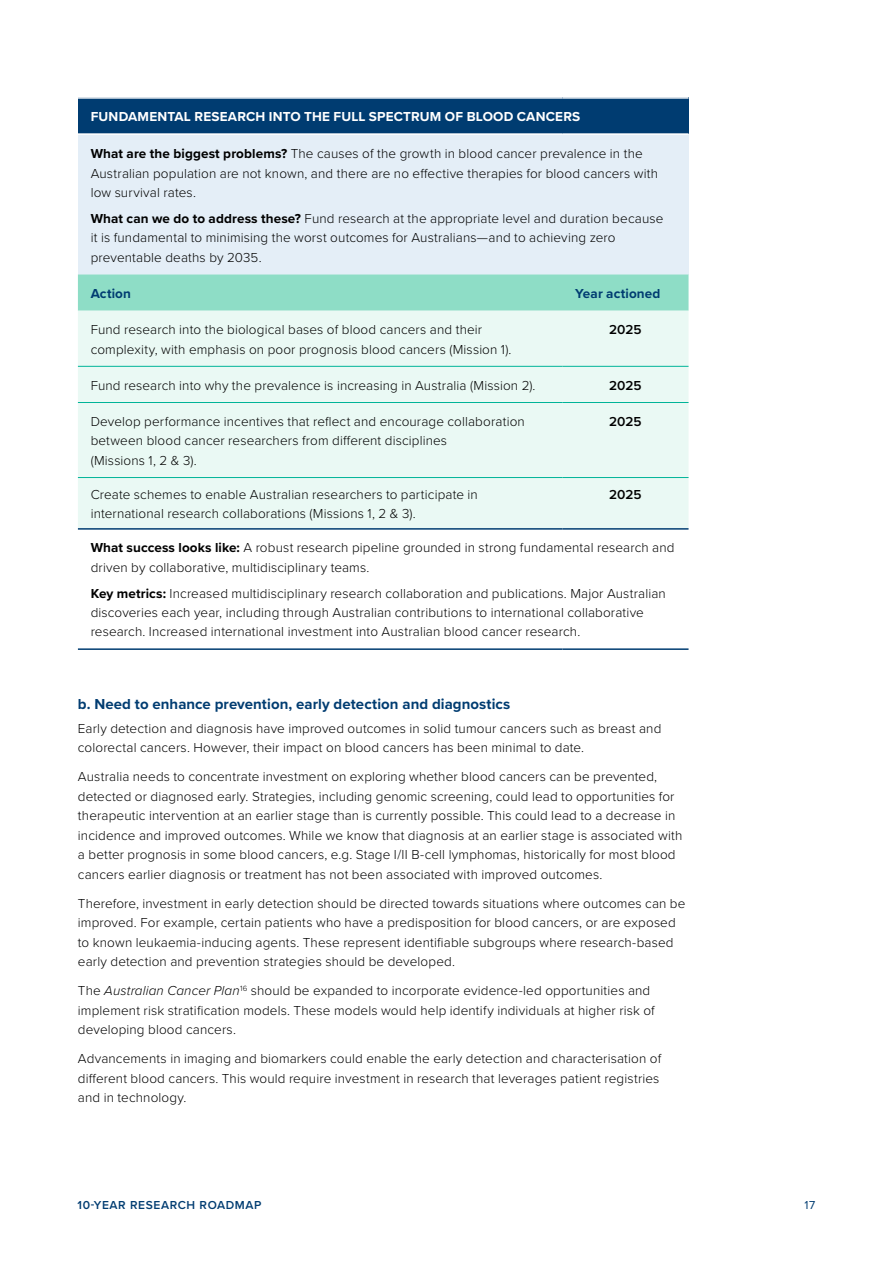
<style>
.page{position:relative;width:893px;height:1263px;background:#fff}
.page>*{position:absolute;margin:0;border:0;box-sizing:border-box;transform-origin:0 0}
.t1{font:700 15px "Proxima Nova";letter-spacing:.005em;color:#003c71}
.t2{font:300 13.5px/19.5px "Proxima Nova";letter-spacing:.01em;color:#000}
.t3{font:700 13.5px "Proxima Nova";letter-spacing:.015em;color:#fff}
.t4{font:700 13.5px "Proxima Nova";letter-spacing:.01em;color:#003c71}
.t5{font:600 13.5px "Proxima Nova";letter-spacing:.005em;color:#000}
.t6{font:600 12px "Proxima Nova";letter-spacing:.05em;color:#003c71}
.t7{font:12px "Proxima Nova";color:#003c71}
.s1{font-weight:700}
.s2{font-style:italic}
</style>
<div class="page">
<div style="left:78px;top:98px;width:610px;height:36px;background:#003c71"></div>
<div style="left:78px;top:134px;width:610px;height:140px;background:#e4eef7"></div>
<div style="left:78px;top:274px;width:610px;height:37px;background:#8eddc6"></div>
<div style="left:78px;top:311px;width:610px;height:217px;background:#eaf9f4"></div>
<hr style="left:78px;top:366px;width:484px;height:1px;background:#00b498">
<hr style="left:562px;top:366px;width:126px;height:1px;background:#00b498">
<hr style="left:78px;top:402px;width:484px;height:1px;background:#00b498">
<hr style="left:562px;top:402px;width:126px;height:1px;background:#00b498">
<hr style="left:78px;top:97px;width:484px;height:2px;background:#fff">
<hr style="left:562px;top:97px;width:126px;height:2px;background:#fff">
<hr style="left:78px;top:133px;width:484px;height:2px;background:#fff">
<hr style="left:562px;top:133px;width:126px;height:2px;background:#fff">
<hr style="left:78px;top:477px;width:484px;height:1px;background:#00b498">
<hr style="left:562px;top:477px;width:126px;height:1px;background:#00b498">
<hr style="left:78px;top:528px;width:484px;height:2px;background:#003c71">
<hr style="left:562px;top:528px;width:126px;height:2px;background:#003c71">
<hr style="left:78px;top:648px;width:484px;height:2px;background:#003c71">
<hr style="left:562px;top:648px;width:126px;height:2px;background:#003c71">
<p class="t3" style="left:91px;top:107px;width:491px">FUNDAMENTAL RESEARCH INTO THE FULL SPECTRUM OF BLOOD CANCERS</p>
<p class="t2" style="left:91px;top:143px;width:569px"><span class="s1">What are the biggest problems?</span> The causes of the growth in blood cancer prevalence in the<br>Australian population are not known, and there are no effective therapies for blood cancers with low survival rates.</p>
<p class="t2" style="left:91px;top:208px;width:574px"><span class="s1">What can we do to address these?</span> Fund research at the appropriate level and duration because it is fundamental to minimising the worst outcomes for Australians—and to achieving zero preventable deaths by 2035.</p>
<p class="t4" style="left:91px;top:283px;width:42px">Action</p>
<p class="t4" style="left:575px;top:283px;width:87px">Year actioned</p>
<p class="t2" style="left:91px;top:319px;width:422px">Fund research into the biological bases of blood cancers and their complexity, with emphasis on poor prognosis blood cancers (Mission 1).</p>
<p class="t5" style="left:609px;top:320px;width:34px">2025</p>
<p class="t2" style="left:91px;top:375px;width:446px">Fund research into why the prevalence is increasing in Australia (Mission 2).</p>
<p class="t5" style="left:609px;top:375px;width:34px">2025</p>
<p class="t2" style="left:91px;top:411px;width:436px">Develop performance incentives that reflect and encourage collaboration between blood cancer researchers from different disciplines<br>(Missions 1, 2 &amp; 3).</p>
<p class="t5" style="left:609px;top:411px;width:34px">2025</p>
<p class="t2" style="left:91px;top:484px;width:389px">Create schemes to enable Australian researchers to participate in international research collaborations (Missions 1, 2 &amp; 3).</p>
<p class="t5" style="left:609px;top:484px;width:34px">2025</p>
<p class="t2" style="left:91px;top:537px;width:585px"><span class="s1">What success looks like:</span> A robust research pipeline grounded in strong fundamental research and driven by collaborative, multidisciplinary teams.</p>
<p class="t2" style="left:91px;top:583px;width:577px"><span class="s1">Key metrics:</span> Increased multidisciplinary research collaboration and publications. Major Australian discoveries each year, including through Australian contributions to international collaborative research. Increased international investment into Australian blood cancer research.</p>
<p class="t1" style="left:78px;top:693px;width:434px">b. Need to enhance prevention, early detection and diagnostics</p>
<p class="t2" style="left:78px;top:718px;width:585px">Early detection and diagnosis have improved outcomes in solid tumour cancers such as breast and colorectal cancers. However, their impact on blood cancers has been minimal to date.</p>
<p class="t2" style="left:78px;top:766px;width:606px">Australia needs to concentrate investment on exploring whether blood cancers can be prevented, detected or diagnosed early. Strategies, including genomic screening, could lead to opportunities for therapeutic intervention at an earlier stage than is currently possible. This could lead to a decrease in incidence and improved outcomes. While we know that diagnosis at an earlier stage is associated with a better prognosis in some blood cancers, e.g. Stage I/II B-cell lymphomas, historically for most blood cancers earlier diagnosis or treatment has not been associated with improved outcomes.</p>
<p class="t2" style="left:78px;top:893px;width:609px">Therefore, investment in early detection should be directed towards situations where outcomes can be improved. For example, certain patients who have a predisposition for blood cancers, or are exposed to known leukaemia-inducing agents. These represent identifiable subgroups where research-based early detection and prevention strategies should be developed.</p>
<p class="t2" style="left:78px;top:980px;width:578px">The <span class="s2">Australian Cancer Plan</span><sup>16</sup> should be expanded to incorporate evidence-led opportunities and implement risk stratification models. These models would help identify individuals at higher risk of developing blood cancers.</p>
<p class="t2" style="left:78px;top:1048px;width:585px">Advancements in imaging and biomarkers could enable the early detection and characterisation of different blood cancers. This would require investment in research that leverages patient registries and in technology.</p>
<p class="t6" style="left:78px;top:1195px;width:185px">10-YEAR RESEARCH ROADMAP</p>
<p class="t7" style="left:804px;top:1195px;width:12px">17</p>
</div>
